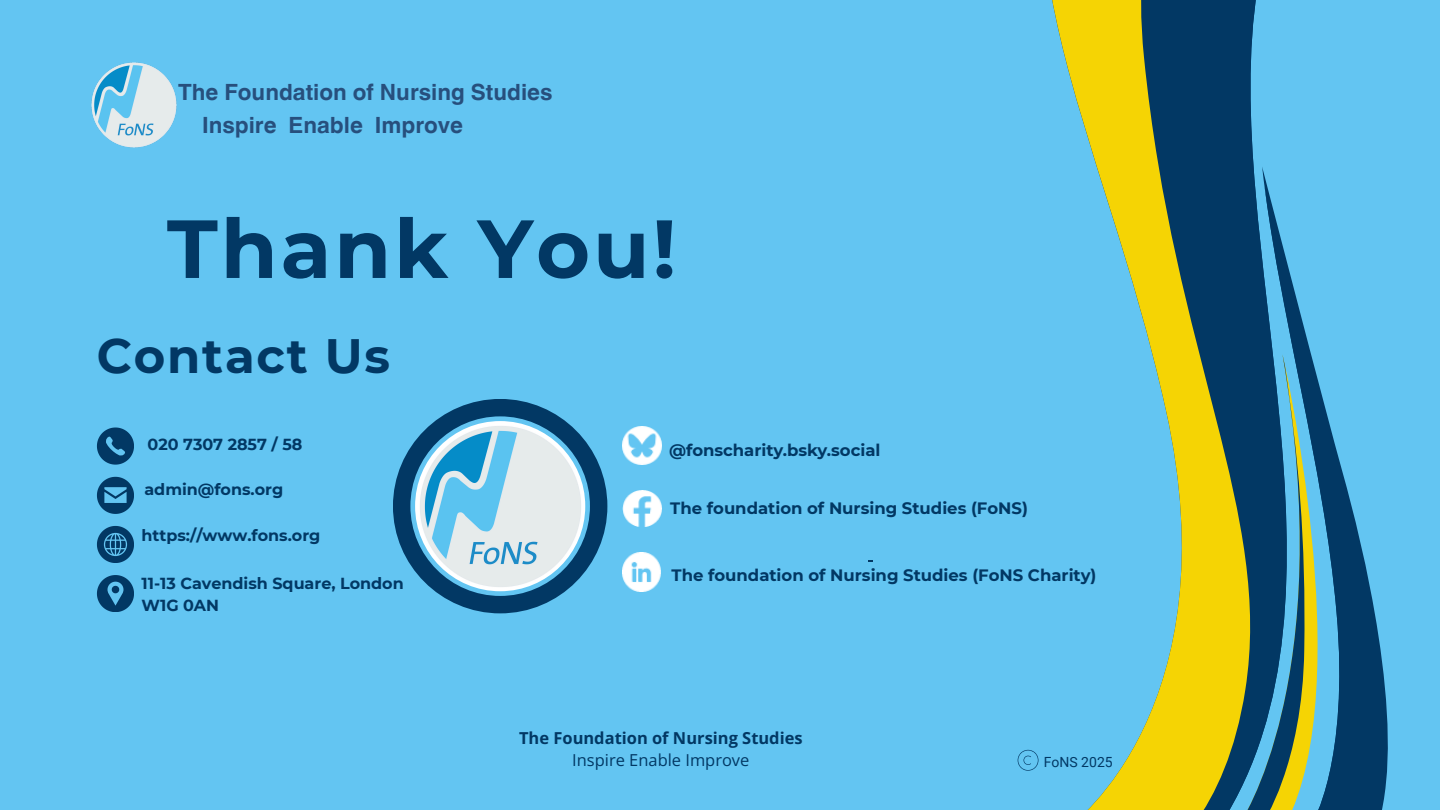
<style>
.page{position:relative;width:1440px;height:810px;background:#63c5f2}
.page>*{position:absolute;margin:0;border:0;box-sizing:border-box;transform-origin:0 0}
.t1{font:700 82.3px "Montserrat";letter-spacing:.035em;color:#023864}
.t2{font:700 48.2px "Montserrat";letter-spacing:.035em;color:#023864}
.t3{font:700 22.4px/33.8px "Helvetica World";color:#274f7d}
.t4{font:700 16.5px "Montserrat";color:#023864}
.t5{font:700 16.5px "Open Sans";color:#023864}
.t6{font:16.5px "Open Sans";color:#023864}
.t7{font:700 16px/21.8px "Montserrat";color:#023864}
.t8{font:14px "Roboto";color:#023864}
</style>
<div class="page">
<svg style="left:97px;top:477px;width:37px;height:37px"></svg>
<svg style="left:97px;top:526px;width:37px;height:37px"></svg>
<svg style="left:97px;top:428px;width:37px;height:36px"></svg>
<svg style="left:97px;top:575px;width:37px;height:37px"></svg>
<svg style="left:1017px;top:0;width:186px;height:810px"></svg>
<svg style="left:1203px;top:0;width:59px;height:810px;background:#57734c"></svg>
<svg style="left:1262px;top:168px;width:126px;height:642px"></svg>
<svg style="left:1239px;top:354px;width:25px;height:456px;background:#295662"></svg>
<svg style="left:1264px;top:186px;width:109px;height:624px"></svg>
<svg style="left:393px;top:399px;width:214px;height:214px"></svg>
<img style="left:91px;top:62px;width:86px;height:86px">
<img style="left:623px;top:427px;width:38px;height:38px">
<img style="left:623px;top:490px;width:38px;height:37px">
<img style="left:623px;top:553px;width:38px;height:38px">
<svg style="left:1018px;top:750px;width:20px;height:21px"></svg>
<h3 class="t3" style="left:202px;top:72px;width:352px;text-indent:-24px">The Foundation of Nursing Studies<br>Inspire Enable Improve</h3>
<h1 class="t1" style="left:167px;top:198px;width:511px">Thank You!</h1>
<h2 class="t2" style="left:97px;top:327px;width:295px">Contact Us</h2>
<p class="t7" style="left:148px;top:434px;width:156px">020 7307 2857 / 58</p>
<p class="t7" style="left:144px;top:478px;width:140px">admin@fons.org</p>
<p class="t7" style="left:142px;top:525px;width:180px">https://www.fons.org</p>
<p class="t7" style="left:142px;top:573px;width:264px">11-13 Cavendish Square, London<br>W1G 0AN</p>
<p class="t4" style="left:669px;top:440px;width:213px">@fonscharity.bsky.social</p>
<p class="t4" style="left:670px;top:498px;width:359px">The foundation of Nursing Studies (FoNS)</p>
<p class="t4" style="left:671px;top:565px;width:427px">The foundation of Nursing Studies (FoNS Charity)</p>
<p class="t5" style="left:519px;top:726px;width:285px">The Foundation of Nursing Studies</p>
<p class="t6" style="left:572px;top:749px;width:179px">Inspire Enable Improve</p>
<p class="t8" style="left:1044px;top:754px;width:70px">FoNS 2025</p>
</div>
